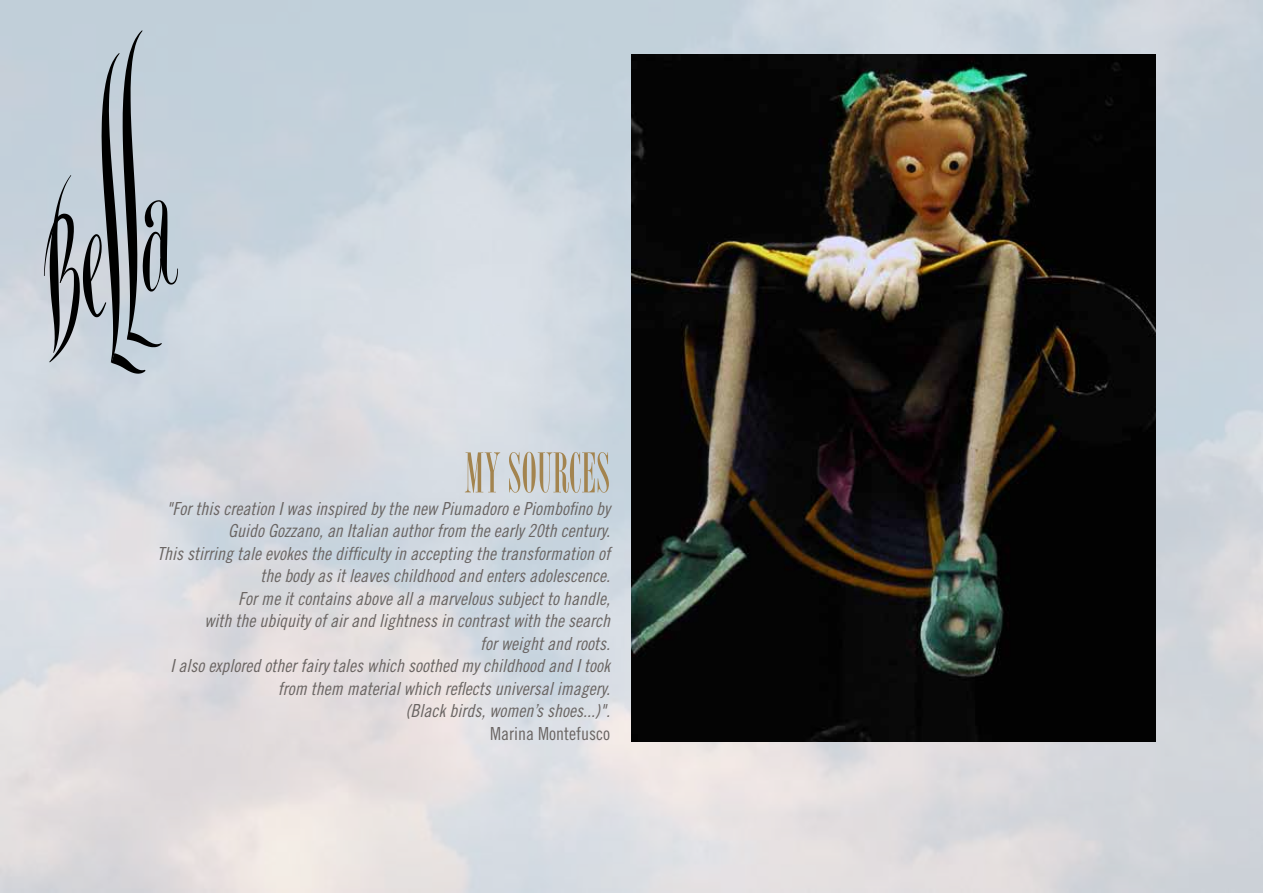
<style>
.page{position:relative;width:1263px;height:893px;background:#fff}
.page>*{position:absolute;margin:0;border:0;box-sizing:border-box;transform-origin:0 0}
.t1{font:60px "Bordeaux Roman Bold Let Plain";color:#a3844f}
.t2{font:18px/22.5px "Trade Gothic Cond Eighteen Obl";color:#6a6563;text-align:right}
.t3{font:18px "Trade Gothic Cond Eighteen";color:#6a6563}
</style>
<div class="page">
<img style="left:0;top:0;width:1263px;height:893px">
<svg style="left:44px;top:30px;width:134px;height:344px;background:#a1abb3"></svg>
<img style="left:631px;top:54px;width:525px;height:687px">
<h1 class="t1" style="left:465px;top:437px;width:147px">MY SOURCES</h1>
<p class="t2" style="left:157px;top:497px;width:454px">"For this creation I was inspired by the new Piumadoro e Piombofino by Guido Gozzano, an Italian author from the early 20th century.<br>This stirring tale evokes the difficulty in accepting the transformation of the body as it leaves childhood and enters adolescence.<br>For me it contains above all a marvelous subject to handle,<br>with the ubiquity of air and lightness in contrast with the search<br>for weight and roots.<br>I also explored other fairy tales which soothed my childhood and I took from them material which reflects universal imagery.<br>(Black birds, women’s shoes...)".</p>
<p class="t3" style="left:490px;top:723px;width:121px">Marina Montefusco</p>
</div>
